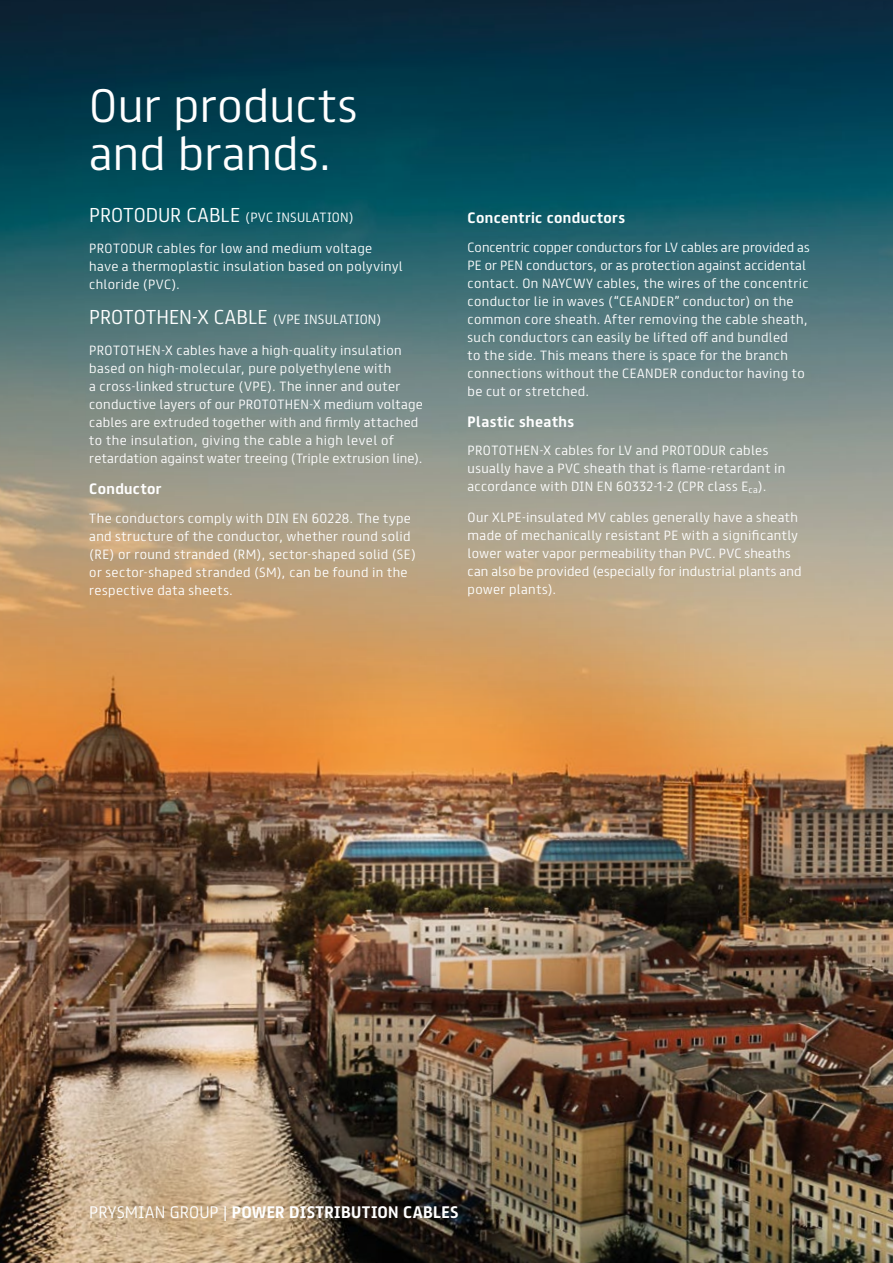
<style>
.page{position:relative;width:893px;height:1263px;background:#fff}
.page>*{position:absolute;margin:0;border:0;box-sizing:border-box;transform-origin:0 0}
.t1{font:300 42px/48px "FS Truman";letter-spacing:.005em;color:#fff}
.t2{font:300 18px "FS Truman";color:#fff}
.t3{font:700 15px "FS Truman";letter-spacing:.025em;color:#fff}
.t4{font:700 13.5px "FS Truman";letter-spacing:.03em;color:#fff}
.t5{font:300 12px/18px "FS Truman";letter-spacing:.03em;color:#fff}
.s1{font-size:18px}
.s2{font-size:12px}
.s3{font-weight:300}
</style>
<div class="page">
<img style="left:0;top:0;width:893px;height:1263px">
<h1 class="t1" style="left:89px;top:78px;width:270px">Our products and brands.</h1>
<p class="t5" style="left:89px;top:208px;width:266px"><span class="s1">PROTODUR CABLE</span> (PVC INSULATION)</p>
<p class="t5" style="left:89px;top:238px;width:315px">PROTODUR cables for low and medium voltage have a thermoplastic insulation based on polyvinyl chloride (PVC).</p>
<h2 class="t2" style="left:89px;top:302px;width:294px">PROTOTHEN-X CABLE <span class="s2">(VPE INSULATION)</span></h2>
<p class="t5" style="left:89px;top:340px;width:335px">PROTOTHEN-X cables have a high-quality insulation based on high-molecular, pure polyethylene with<br>a cross-linked structure (VPE). The inner and outer conductive layers of our PROTOTHEN-X medium voltage cables are extruded together with and firmly attached to the insulation, giving the cable a high level of retardation against water treeing (Triple extrusion line).</p>
<p class="t4" style="left:89px;top:477px;width:74px">Conductor</p>
<p class="t5" style="left:89px;top:508px;width:328px">The conductors comply with DIN EN 60228. The type and structure of the conductor, whether round solid (RE) or round stranded (RM), sector-shaped solid (SE) or sector-shaped stranded (SM), can be found in the respective data sheets.</p>
<p class="t4" style="left:468px;top:206px;width:159px">Concentric conductors</p>
<p class="t5" style="left:468px;top:237px;width:344px">Concentric copper conductors for LV cables are provided as PE or PEN conductors, or as protection against accidental contact. On NAYCWY cables, the wires of the concentric conductor lie in waves (“CEANDER” conductor) on the common core sheath. After removing the cable sheath, such conductors can easily be lifted off and bundled<br>to the side. This means there is space for the branch connections without the CEANDER conductor having to be cut or stretched.</p>
<p class="t4" style="left:468px;top:409px;width:108px">Plastic sheaths</p>
<p class="t5" style="left:468px;top:440px;width:319px">PROTOTHEN-X cables for LV and PROTODUR cables usually have a PVC sheath that is flame-retardant in accordance with DIN EN 60332-1-2 (CPR class E<sub>ca</sub>).</p>
<p class="t5" style="left:468px;top:507px;width:335px">Our XLPE-insulated MV cables generally have a sheath made of mechanically resistant PE with a significantly lower water vapor permeability than PVC. PVC sheaths can also be provided (especially for industrial plants and power plants).</p>
<p class="t3" style="left:89px;top:1199px;width:371px"><span class="s3">PRYSMIAN GROUP |</span> POWER DISTRIBUTION CABLES</p>
</div>
